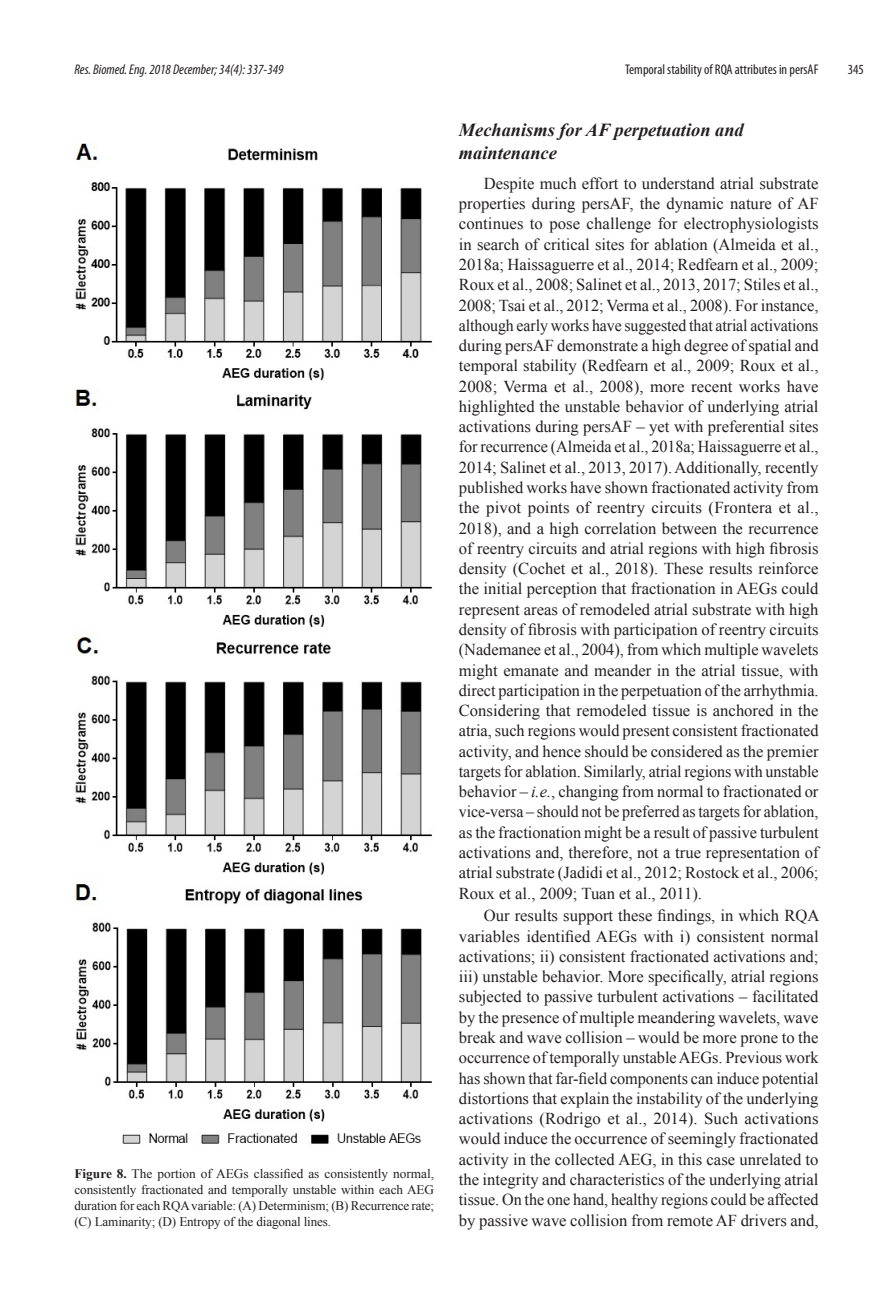
<style>
.page{position:relative;width:893px;height:1290px;background:#fff}
.page>*{position:absolute;margin:0;border:0;box-sizing:border-box;transform-origin:0 0}
.Heading2{font:italic 700 18.38px/22.2px "Times New Roman";color:#231f20}
.Paragraph{font:16.62px/20.3px "Times New Roman";color:#231f20;text-align:justify}
.t1{font:condensed 14px "Myriad Pro";color:#231f20}
.t2{font:italic condensed 14px "Myriad Pro";color:#231f20}
.FigureCaption{font:13.12px/15.8px "Times New Roman";letter-spacing:-.01em;color:#231f20;text-align:justify}
.s1{color:#fff}
.s2{font-weight:700}
.s3{font-style:italic}
</style>
<div class="page">
<img style="left:74px;top:143px;width:358px;height:1001px">
<p class="t2" style="left:74px;top:61px;width:211px">Res. Biomed. Eng. 2018 December; 34(4): 337-349</p>
<p class="t1" style="left:625px;top:61px;width:240px">Temporal stability of RQA attributes in persAF<span class="s1">345/349</span>345</p>
<p class="FigureCaption" style="left:74px;top:1166px;width:361px"><span class="s2">Figure 8.</span> The portion of AEGs classified as consistently normal, consistently fractionated and temporally unstable within each AEG duration for each RQA variable: (A) Determinism; (B) Recurrence rate; (C) Laminarity; (D) Entropy of the diagonal lines.</p>
<p class="Heading2" style="left:459px;top:119px;width:286px">Mechanisms for AF perpetuation and maintenance</p>
<p class="Paragraph" style="left:459px;top:173px;width:361px;text-indent:25px">Despite much effort to understand atrial substrate properties during persAF, the dynamic nature of AF continues to pose challenge for electrophysiologists in search of critical sites for ablation (Almeida et al., 2018a; Haissaguerre et al., 2014; Redfearn et al., 2009; Roux et al., 2008; Salinet et al., 2013, 2017; Stiles et al., 2008; Tsai et al., 2012; Verma et al., 2008). For instance, although early works have suggested that atrial activations during persAF demonstrate a high degree of spatial and temporal stability (Redfearn et al., 2009; Roux et al., 2008; Verma et al., 2008), more recent works have highlighted the unstable behavior of underlying atrial activations during persAF – yet with preferential sites for recurrence (Almeida et al., 2018a; Haissaguerre et al., 2014; Salinet et al., 2013, 2017). Additionally, recently published works have shown fractionated activity from the pivot points of reentry circuits (Frontera et al., 2018), and a high correlation between the recurrence of reentry circuits and atrial regions with high fibrosis density (Cochet et al., 2018). These results reinforce the initial perception that fractionation in AEGs could represent areas of remodeled atrial substrate with high density of fibrosis with participation of reentry circuits (Nademanee et al., 2004), from which multiple wavelets might emanate and meander in the atrial tissue, with direct participation in the perpetuation of the arrhythmia.<br>Considering that remodeled tissue is anchored in the atria, such regions would present consistent fractionated activity, and hence should be considered as the premier targets for ablation. Similarly, atrial regions with unstable behavior – <span class="s3">i.e.</span>, changing from normal to fractionated or vice-versa – should not be preferred as targets for ablation, as the fractionation might be a result of passive turbulent activations and, therefore, not a true representation of atrial substrate (Jadidi et al., 2012; Rostock et al., 2006; Roux et al., 2009; Tuan et al., 2011).</p>
<p class="Paragraph" style="left:459px;top:905px;width:362px;text-indent:25px">Our results support these findings, in which RQA variables identified AEGs with i) consistent normal activations; ii) consistent fractionated activations and; iii) unstable behavior. More specifically, atrial regions subjected to passive turbulent activations – facilitated by the presence of multiple meandering wavelets, wave break and wave collision – would be more prone to the occurrence of temporally unstable AEGs. Previous work has shown that far-field components can induce potential distortions that explain the instability of the underlying activations (Rodrigo et al., 2014). Such activations would induce the occurrence of seemingly fractionated activity in the collected AEG, in this case unrelated to the integrity and characteristics of the underlying atrial tissue. On the one hand, healthy regions could be affected by passive wave collision from remote AF drivers and,</p>
</div>
